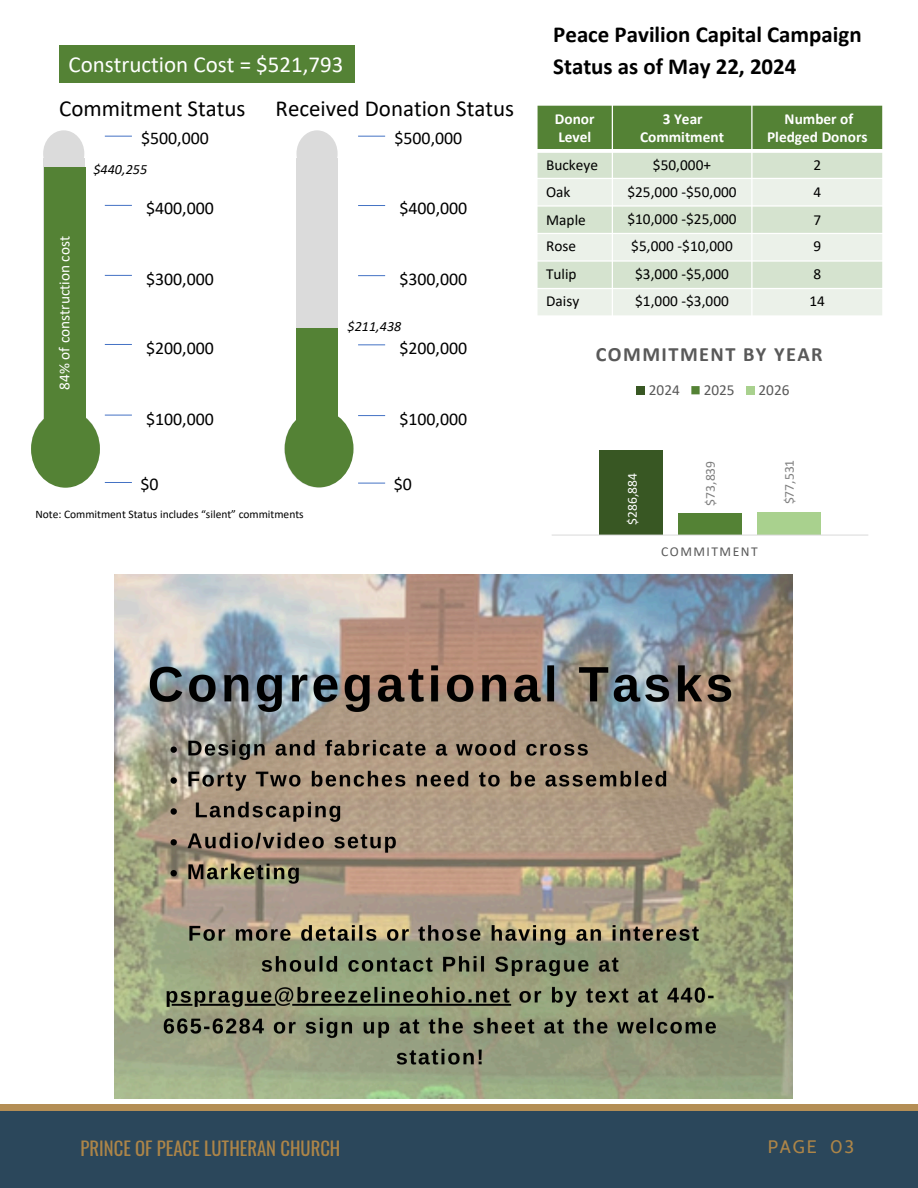
<style>
.page{position:relative;width:918px;height:1188px;background:#fff}
.page>*{position:absolute;margin:0;border:0;box-sizing:border-box;transform-origin:0 0}
.t1{font:700 22.95px "Calibri";color:#000}
.t2{font:22.95px "Calibri";color:#000}
.t3{font:22.95px "Calibri";color:#fff}
.t4{font:700 20.4px "Calibri";letter-spacing:.07em;color:#595959}
.t5{font:18.75px "Oswald";color:#ad8548}
.t6{font:18px "Calibri";color:#000}
.t7{font:18px "Cabin";letter-spacing:.1em;color:#ad8548}
.t8{font:17.85px "Calibri";color:#000}
.t9{font:15.3px "Calibri";letter-spacing:.005em;color:#000}
.t10{font:700 15.3px/18.1px "Calibri";color:#fff;text-align:center}
.t11{font:15.3px "Calibri";color:#fff}
.t12{font:15.3px "Calibri";color:#595959}
.t13{font:italic 14.1px "Calibri";letter-spacing:.005em;color:#000}
.t14{font:13.65px "Calibri";color:#7f7f7f}
.t15{font:13.65px "Calibri";letter-spacing:.11em;color:#595959}
.t16{font:13.65px "Calibri";color:#fff}
.t17{font:11.55px "Calibri";color:#000}
</style>
<div class="page">
<div style="left:0;top:1107px;width:918px;height:81px;background:#2b475b"></div>
<div style="left:0;top:1105px;width:918px;height:6px;background:#b48e55"></div>
<img style="left:114px;top:575px;width:679px;height:524px">
<div style="left:43px;top:130px;width:41px;height:47px;background:#dbdbdb;border-radius:50%"></div>
<div style="left:43px;top:158px;width:41px;height:290px;background:#dbdbdb"></div>
<svg style="left:105px;top:136px;width:27px;height:1px"></svg>
<svg style="left:105px;top:415px;width:27px;height:1px"></svg>
<svg style="left:105px;top:275px;width:27px;height:1px"></svg>
<svg style="left:105px;top:205px;width:27px;height:1px"></svg>
<svg style="left:105px;top:344px;width:27px;height:1px"></svg>
<svg style="left:105px;top:482px;width:27px;height:1px"></svg>
<div style="left:31px;top:410px;width:69px;height:78px;background:#548235;border-radius:50%"></div>
<div style="left:44px;top:168px;width:41px;height:268px;background:#548235"></div>
<div style="left:59px;top:46px;width:296px;height:37px;background:#548235"></div>
<svg style="left:284px;top:410px;width:69px;height:78px"></svg>
<div style="left:296px;top:130px;width:42px;height:47px;background:#dbdbdb;border-radius:50%"></div>
<div style="left:296px;top:158px;width:42px;height:291px;background:#dbdbdb"></div>
<svg style="left:358px;top:136px;width:27px;height:1px"></svg>
<svg style="left:358px;top:415px;width:27px;height:1px"></svg>
<svg style="left:358px;top:275px;width:27px;height:1px"></svg>
<svg style="left:358px;top:205px;width:27px;height:1px"></svg>
<svg style="left:358px;top:345px;width:27px;height:1px"></svg>
<svg style="left:358px;top:483px;width:27px;height:1px"></svg>
<div style="left:285px;top:410px;width:69px;height:77px;background:#548235;border-radius:50%"></div>
<div style="left:297px;top:329px;width:41px;height:111px;background:#548235"></div>
<div style="left:599px;top:451px;width:63px;height:84px;background:#385723"></div>
<div style="left:678px;top:513px;width:64px;height:22px;background:#548235"></div>
<div style="left:758px;top:512px;width:63px;height:23px;background:#a9d18e"></div>
<hr style="left:552px;top:535px;width:316px;height:1px;background:#d9d9d9">
<div style="left:637px;top:386px;width:8px;height:8px;background:#385723"></div>
<div style="left:691px;top:386px;width:9px;height:8px;background:#548235"></div>
<div style="left:746px;top:386px;width:8px;height:8px;background:#a9d18e"></div>
<div style="left:537px;top:105px;width:75px;height:46px;background:#548235"></div>
<div style="left:612px;top:105px;width:140px;height:46px;background:#548235"></div>
<div style="left:752px;top:105px;width:131px;height:46px;background:#548235"></div>
<div style="left:537px;top:151px;width:75px;height:27px;background:#d5e3cf"></div>
<div style="left:612px;top:151px;width:140px;height:27px;background:#d5e3cf"></div>
<div style="left:752px;top:151px;width:131px;height:27px;background:#d5e3cf"></div>
<div style="left:537px;top:178px;width:75px;height:28px;background:#ebf1e9"></div>
<div style="left:612px;top:178px;width:140px;height:28px;background:#ebf1e9"></div>
<div style="left:752px;top:178px;width:131px;height:28px;background:#ebf1e9"></div>
<div style="left:537px;top:206px;width:75px;height:27px;background:#d5e3cf"></div>
<div style="left:612px;top:206px;width:140px;height:27px;background:#d5e3cf"></div>
<div style="left:752px;top:206px;width:131px;height:27px;background:#d5e3cf"></div>
<div style="left:537px;top:233px;width:75px;height:28px;background:#ebf1e9"></div>
<div style="left:612px;top:233px;width:140px;height:28px;background:#ebf1e9"></div>
<div style="left:752px;top:233px;width:131px;height:28px;background:#ebf1e9"></div>
<div style="left:537px;top:261px;width:75px;height:28px;background:#d5e3cf"></div>
<div style="left:612px;top:261px;width:140px;height:28px;background:#d5e3cf"></div>
<div style="left:752px;top:261px;width:131px;height:28px;background:#d5e3cf"></div>
<div style="left:537px;top:289px;width:75px;height:27px;background:#ebf1e9"></div>
<div style="left:612px;top:289px;width:140px;height:27px;background:#ebf1e9"></div>
<div style="left:752px;top:289px;width:131px;height:27px;background:#ebf1e9"></div>
<hr style="left:612px;top:104px;width:1px;height:213px;background:#fff">
<hr style="left:751px;top:104px;width:2px;height:213px;background:#fff">
<hr style="left:536px;top:149px;width:348px;height:4px;background:#fff">
<hr style="left:536px;top:178px;width:348px;height:1px;background:#fff">
<hr style="left:536px;top:205px;width:348px;height:2px;background:#fff">
<hr style="left:536px;top:233px;width:348px;height:1px;background:#fff">
<hr style="left:536px;top:260px;width:348px;height:2px;background:#fff">
<hr style="left:536px;top:288px;width:348px;height:1px;background:#fff">
<hr style="left:536px;top:104px;width:2px;height:213px;background:#fff">
<hr style="left:882px;top:104px;width:2px;height:213px;background:#fff">
<hr style="left:536px;top:104px;width:348px;height:2px;background:#fff">
<hr style="left:536px;top:315px;width:348px;height:2px;background:#fff">
<p class="t1" style="left:553px;top:25px;width:310px">Peace Pavilion Capital Campaign</p>
<p class="t3" style="left:69px;top:55px;width:276px">Construction Cost = $521,793</p>
<p class="t1" style="left:553px;top:56px;width:245px">Status as of May 22, 2024</p>
<p class="t2" style="left:59px;top:99px;width:188px">Commitment Status</p>
<p class="t2" style="left:276px;top:99px;width:240px">Received Donation Status</p>
<p class="t8" style="left:141px;top:131px;width:69px">$500,000</p>
<p class="t10" style="left:767px;top:111px;width:102px">Number of<br>Pledged Donors</p>
<p class="t9" style="left:813px;top:159px;width:9px">2</p>
<p class="t9" style="left:813px;top:185px;width:9px">4</p>
<p class="t9" style="left:813px;top:213px;width:9px">7</p>
<p class="t9" style="left:813px;top:240px;width:9px">9</p>
<p class="t9" style="left:813px;top:268px;width:9px">8</p>
<p class="t9" style="left:809px;top:294px;width:17px">14</p>
<h2 class="t10" style="left:663px;top:111px;width:41px">3 Year</h2>
<p class="t10" style="left:640px;top:129px;width:85px">Commitment</p>
<h6 class="t9" style="left:653px;top:159px;width:60px">$50,000+</h6>
<h6 class="t9" style="left:627px;top:185px;width:111px">$25,000 -$50,000</h6>
<h6 class="t9" style="left:627px;top:213px;width:111px">$10,000 -$25,000</h6>
<p class="t9" style="left:631px;top:240px;width:103px">$5,000 -$10,000</p>
<h6 class="t9" style="left:635px;top:268px;width:95px">$3,000 -$5,000</h6>
<h6 class="t9" style="left:635px;top:294px;width:95px">$1,000 -$3,000</h6>
<h2 class="t10" style="left:555px;top:111px;width:41px">Donor</h2>
<p class="t10" style="left:558px;top:129px;width:34px">Level</p>
<p class="t9" style="left:546px;top:159px;width:53px">Buckeye</p>
<h6 class="t9" style="left:546px;top:185px;width:26px">Oak</h6>
<p class="t9" style="left:546px;top:213px;width:41px">Maple</p>
<h6 class="t9" style="left:546px;top:240px;width:31px">Rose</h6>
<h6 class="t9" style="left:546px;top:268px;width:32px">Tulip</h6>
<h6 class="t9" style="left:546px;top:294px;width:35px">Daisy</h6>
<p class="t8" style="left:394px;top:131px;width:69px">$500,000</p>
<p class="t13" style="left:93px;top:164px;width:55px">$440,255</p>
<p class="t6" style="left:146px;top:201px;width:69px">$400,000</p>
<p class="t6" style="left:399px;top:201px;width:69px">$400,000</p>
<p class="t11" style="left:58px;top:390px;width:155px;rotate:-90deg">84% of construction cost</p>
<p class="t8" style="left:146px;top:272px;width:69px">$300,000</p>
<p class="t8" style="left:399px;top:272px;width:69px">$300,000</p>
<p class="t13" style="left:348px;top:321px;width:55px">$211,438</p>
<p class="t8" style="left:146px;top:341px;width:69px">$200,000</p>
<p class="t8" style="left:399px;top:341px;width:69px">$200,000</p>
<p class="t4" style="left:596px;top:346px;width:229px">COMMITMENT BY YEAR</p>
<h6 class="t12" style="left:649px;top:383px;width:32px">2024</h6>
<h6 class="t12" style="left:704px;top:383px;width:32px">2025</h6>
<h6 class="t12" style="left:759px;top:383px;width:32px">2026</h6>
<p class="t8" style="left:146px;top:411px;width:69px">$100,000</p>
<p class="t6" style="left:140px;top:477px;width:20px">$0</p>
<p class="t17" style="left:35px;top:509px;width:270px">Note: Commitment Status includes “silent” commitments</p>
<p class="t8" style="left:399px;top:411px;width:69px">$100,000</p>
<p class="t6" style="left:394px;top:477px;width:20px">$0</p>
<h3 class="t16" style="left:626px;top:525px;width:53px;rotate:-90deg">$286,884</h3>
<p class="t14" style="left:704px;top:506px;width:46px;rotate:-90deg">$73,839</p>
<p class="t14" style="left:784px;top:504px;width:46px;rotate:-90deg">$77,531</p>
<p class="t15" style="left:661px;top:546px;width:98px">COMMITMENT</p>
<h2 class="t5" style="left:81px;top:1134px;width:261px">PRINCE OF PEACE LUTHERAN CHURCH</h2>
<h1 class="t7" style="left:768px;top:1136px;width:88px">PAGE 03</h1>
</div>
